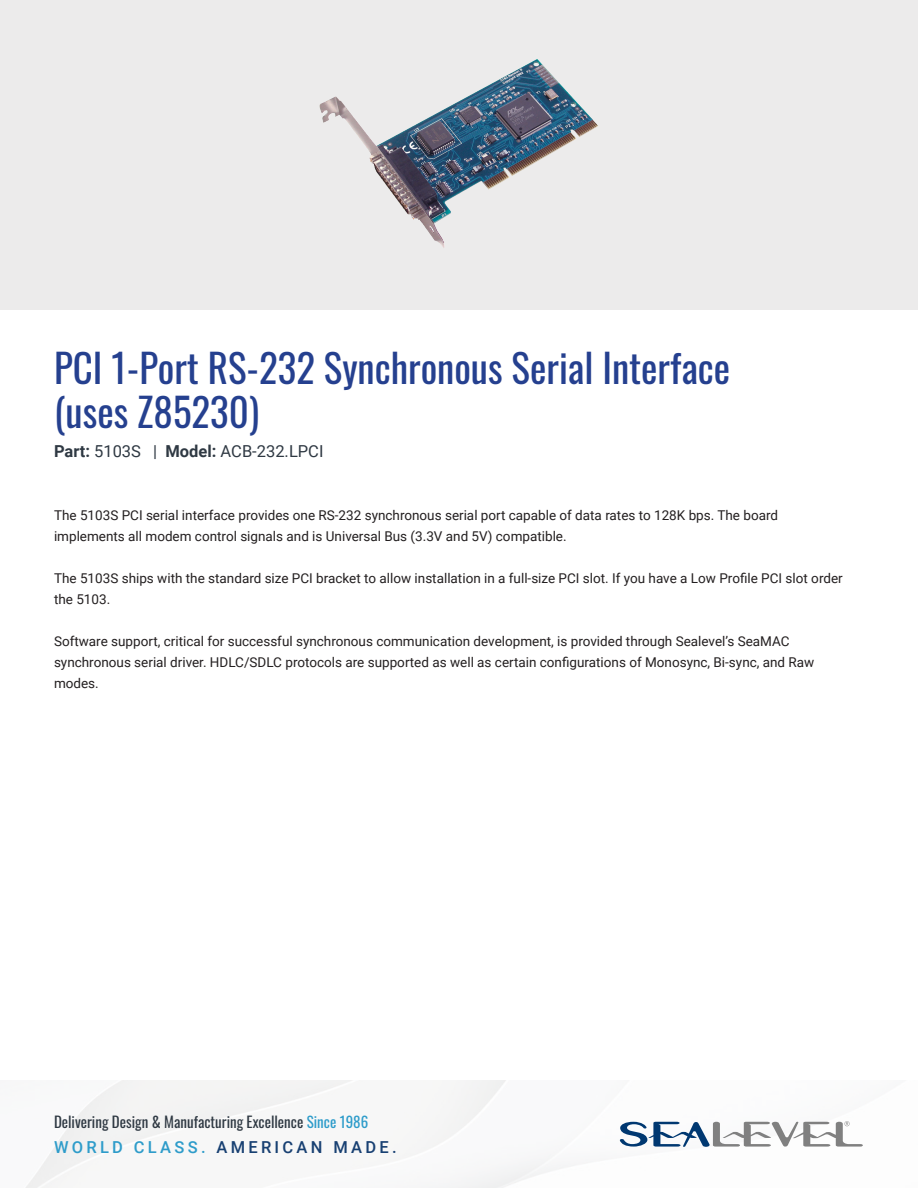
<style>
.page{position:relative;width:918px;height:1188px;background:#fff}
.page>*{position:absolute;margin:0;border:0;box-sizing:border-box;transform-origin:0 0}
.t1{font:39px/43.5px "Oswald";color:#25408f}
.t2{font:16.5px "Roboto";color:#2f3943}
.t3{font:500 16.5px "Roboto";letter-spacing:.2em;color:#184072}
.t4{font:15px "Oswald";color:#2f3943}
.t5{font:13.5px/21px "Roboto";color:#231f20}
.s1{font-weight:700}
.s2{color:#2e9cca}
</style>
<div class="page">
<div style="left:0;top:0;width:918px;height:309px;background:#ecebeb"></div>
<svg style="left:620px;top:1121px;width:243px;height:26px"></svg>
<img style="left:319px;top:59px;width:279px;height:189px">
<p class="t1" style="left:54px;top:343px;width:678px">PCI 1-Port RS-232 Synchronous Serial Interface (uses Z85230)</p>
<p class="t2" style="left:54px;top:440px;width:271px"><span class="s1">Part:</span> 5103S | <span class="s1">Model:</span> ACB-232.LPCI</p>
<p class="t5" style="left:54px;top:504px;width:726px">The 5103S PCI serial interface provides one RS-232 synchronous serial port capable of data rates to 128K bps. The board implements all modem control signals and is Universal Bus (3.3V and 5V) compatible.</p>
<p class="t5" style="left:54px;top:567px;width:790px">The 5103S ships with the standard size PCI bracket to allow installation in a full-size PCI slot. If you have a Low Profile PCI slot order the 5103.</p>
<p class="t5" style="left:54px;top:630px;width:762px">Software support, critical for successful synchronous communication development, is provided through Sealevel’s SeaMAC synchronous serial driver. HDLC/SDLC protocols are supported as well as certain configurations of Monosync, Bi-sync, and Raw modes.</p>
<p class="t4" style="left:54px;top:1109px;width:316px">Delivering Design &amp; Manufacturing Excellence <span class="s2">Since 1986</span></p>
<p class="t3" style="left:54px;top:1135px;width:344px"><span class="s2">WORLD CLASS.</span> AMERICAN MADE.</p>
</div>
